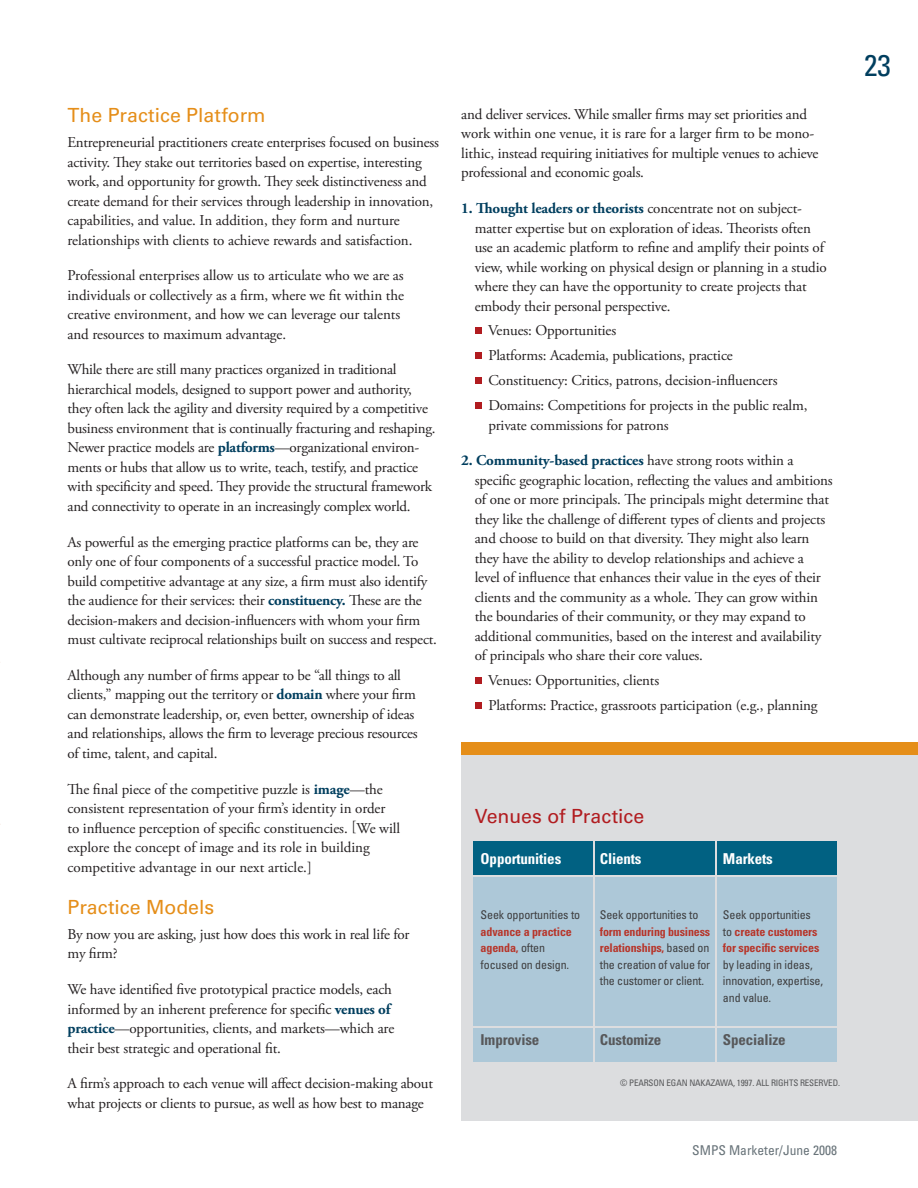
<style>
.page{position:relative;width:918px;height:1188px;background:#fff}
.page>*{position:absolute;margin:0;border:0;box-sizing:border-box;transform-origin:0 0}
.t1{font:condensed 30px "Univers LT Std";color:#003e5e}
.t2{font:19.5px "Univers LT Std";color:#e58e19}
.t3{font:19.5px "Univers LT Std";letter-spacing:-.005em;color:#b11c20}
.t4{font:15px/19.5px "Adobe Garamond Pro";letter-spacing:-.01em;color:#231f20}
.t5{font:700 condensed 15px "Univers LT Std";letter-spacing:-.01em;color:#57585a}
.t6{font:700 condensed 15px "Univers LT Std";letter-spacing:-.01em;color:#fff}
.t7{font:condensed 13.5px "Univers LT Std";color:#687379}
.t8{font:condensed 12px/16.5px "Univers LT Std";letter-spacing:-.01em;color:#3e3e3f;text-align:justify}
.t9{font:700 condensed 12px/16.5px "Univers LT Std";letter-spacing:-.01em;color:#b7362b}
.t10{font:condensed 9px "Univers LT Std";letter-spacing:-.015em;color:#57585a}
.s1{font-weight:700;color:#003e5e}
.s2{font-weight:400;color:#3e3e3f}
.s3{font-weight:700;color:#b7362b}
</style>
<div class="page">
<div style="left:475px;top:327px;width:6px;height:7px;background:#b11c20"></div>
<div style="left:475px;top:352px;width:6px;height:7px;background:#b11c20"></div>
<div style="left:475px;top:377px;width:6px;height:7px;background:#b11c20"></div>
<div style="left:475px;top:402px;width:6px;height:7px;background:#b11c20"></div>
<div style="left:475px;top:677px;width:6px;height:7px;background:#b11c20"></div>
<div style="left:475px;top:702px;width:6px;height:7px;background:#b11c20"></div>
<div style="left:461px;top:743px;width:457px;height:377px;background:#dcdddf"></div>
<div style="left:717px;top:877px;width:120px;height:149px;background:#adc8d8"></div>
<div style="left:595px;top:877px;width:120px;height:149px;background:#adc8d8"></div>
<div style="left:473px;top:877px;width:119px;height:149px;background:#adc8d8"></div>
<div style="left:717px;top:841px;width:120px;height:34px;background:#016182"></div>
<div style="left:595px;top:841px;width:120px;height:34px;background:#016182"></div>
<div style="left:473px;top:841px;width:119px;height:34px;background:#016182"></div>
<div style="left:717px;top:1028px;width:120px;height:34px;background:#adc8d8"></div>
<div style="left:595px;top:1028px;width:120px;height:34px;background:#adc8d8"></div>
<div style="left:473px;top:1028px;width:119px;height:34px;background:#adc8d8"></div>
<div style="left:461px;top:743px;width:457px;height:12px;background:#e58e19"></div>
<h2 class="t2" style="left:68px;top:104px;width:200px">The Practice Platform</h2>
<p class="t4" style="left:68px;top:133px;width:373px">Entrepreneurial practitioners create enterprises focused on business activity. They stake out territories based on expertise, interesting work, and opportunity for growth. They seek distinctiveness and create demand for their services through leadership in innovation, capabilities, and value. In addition, they form and nurture relationships with clients to achieve rewards and satisfaction.</p>
<p class="t4" style="left:68px;top:266px;width:338px">Professional enterprises allow us to articulate who we are as individuals or collectively as a firm, where we fit within the creative environment, and how we can leverage our talents and resources to maximum advantage.</p>
<p class="t4" style="left:68px;top:360px;width:370px">While there are still many practices organized in traditional hierarchical models, designed to support power and authority, they often lack the agility and diversity required by a competitive business environment that is continually fracturing and reshaping.<br>Newer practice models are <span class="s1">platforms</span>—organizational environ&shy;ments or hubs that allow us to write, teach, testify, and practice with specificity and speed. They provide the structural framework and connectivity to operate in an increasingly complex world.</p>
<p class="t4" style="left:68px;top:533px;width:371px">As powerful as the emerging practice platforms can be, they are only one of four components of a successful practice model. To build competitive advantage at any size, a firm must also identify the audience for their services: their <span class="s1">constituency.</span> These are the decision-makers and decision-influencers with whom your firm must cultivate reciprocal relationships built on success and respect.</p>
<p class="t4" style="left:68px;top:666px;width:352px">Although any number of firms appear to be “all things to all clients,” mapping out the territory or <span class="s1">domain</span> where your firm can demonstrate leadership, or, even better, ownership of ideas and relationships, allows the firm to leverage precious resources of time, talent, and capital.</p>
<p class="t4" style="left:68px;top:780px;width:334px">The final piece of the competitive puzzle is <span class="s1">image</span>—the consistent representation of your firm’s identity in order to influence perception of specific constituencies. [We will explore the concept of image and its role in building competitive advantage in our next article.]</p>
<h2 class="t2" style="left:68px;top:896px;width:148px">Practice Models</h2>
<p class="t4" style="left:68px;top:925px;width:344px">By now you are asking, just how does this work in real life for my firm?</p>
<p class="t4" style="left:68px;top:980px;width:328px">We have identified five prototypical practice models, each informed by an inherent preference for specific <span class="s1">venues of practice</span>—opportunities, clients, and markets—which are their best strategic and operational fit.</p>
<p class="t4" style="left:68px;top:1074px;width:367px">A firm’s approach to each venue will affect decision-making about what projects or clients to pursue, as well as how best to manage</p>
<p class="t4" style="left:461px;top:105px;width:359px">and deliver services. While smaller firms may set priorities and work within one venue, it is rare for a larger firm to be mono&shy;lithic, instead requiring initiatives for multiple venues to achieve professional and economic goals.</p>
<p class="t4" style="left:475px;top:199px;width:353px;text-indent:-14px"><span class="s1">1. Thought leaders or theorists</span> concentrate not on subject&shy;matter expertise but on exploration of ideas. Theorists often use an academic platform to refine and amplify their points of view, while working on physical design or planning in a studio where they can have the opportunity to create projects that embody their personal perspective.</p>
<p class="t4" style="left:488px;top:319px;width:321px;line-height:24.9px">Venues: Opportunities<br>Platforms: Academia, publications, practice Constituency: Critics, patrons, decision-influencers Domains: Competitions for projects in the public realm,</p>
<p class="t4" style="left:488px;top:416px;width:182px">private commissions for patrons</p>
<p class="t4" style="left:475px;top:451px;width:360px;text-indent:-14px"><span class="s1">2. Community-based practices</span> have strong roots within a specific geographic location, reflecting the values and ambitions of one or more principals. The principals might determine that they like the challenge of different types of clients and projects and choose to build on that diversity. They might also learn they have the ability to develop relationships and achieve a level of influence that enhances their value in the eyes of their clients and the community as a whole. They can grow within the boundaries of their community, or they may expand to additional communities, based on the interest and availability of principals who share their core values.</p>
<p class="t4" style="left:488px;top:669px;width:331px;line-height:24.9px">Venues: Opportunities, clients<br>Platforms: Practice, grassroots participation (e.g., planning</p>
<h2 class="t3" style="left:475px;top:805px;width:171px">Venues of Practice</h2>
<p class="t6" style="left:481px;top:849px;width:82px">Opportunities</p>
<p class="t6" style="left:600px;top:849px;width:43px">Clients</p>
<p class="t6" style="left:723px;top:849px;width:51px">Markets</p>
<p class="t8" style="left:481px;top:906px;width:101px">Seek opportunities to</p>
<p class="t9" style="left:481px;top:923px;width:93px">advance a practice agenda, <span class="s2">often focused on design.</span></p>
<p class="t5" style="left:481px;top:1031px;width:60px">Improvise</p>
<p class="t8" style="left:600px;top:906px;width:100px">Seek opportunities to</p>
<p class="t8" style="left:600px;top:923px;width:112px"><span class="s3">form enduring business relationships,</span> based on the creation of value for the customer or client.</p>
<p class="t9" style="left:723px;top:907px;width:98px"><span class="s2">Seek opportunities to</span> create customers for specific services</p>
<p class="t8" style="left:723px;top:956px;width:102px;text-align:left">by leading in ideas, innovation, expertise, and value.</p>
<p class="t5" style="left:600px;top:1031px;width:63px">Customize</p>
<p class="t5" style="left:723px;top:1031px;width:64px">Specialize</p>
<p class="t10" style="left:620px;top:1077px;width:161px">© PEARSON EGAN NAKAZAWA, 1997. All Rights</p>
<p class="t10" style="left:800px;top:1077px;width:11px">Reserved</p>
<p class="t10" style="left:838px;top:1077px;width:3px">.</p>
<p class="t7" style="left:692px;top:1141px;width:146px">SMPS Marketer/June 2008</p>
<h1 class="t1" style="left:864px;top:46px;width:28px">23</h1>
</div>
